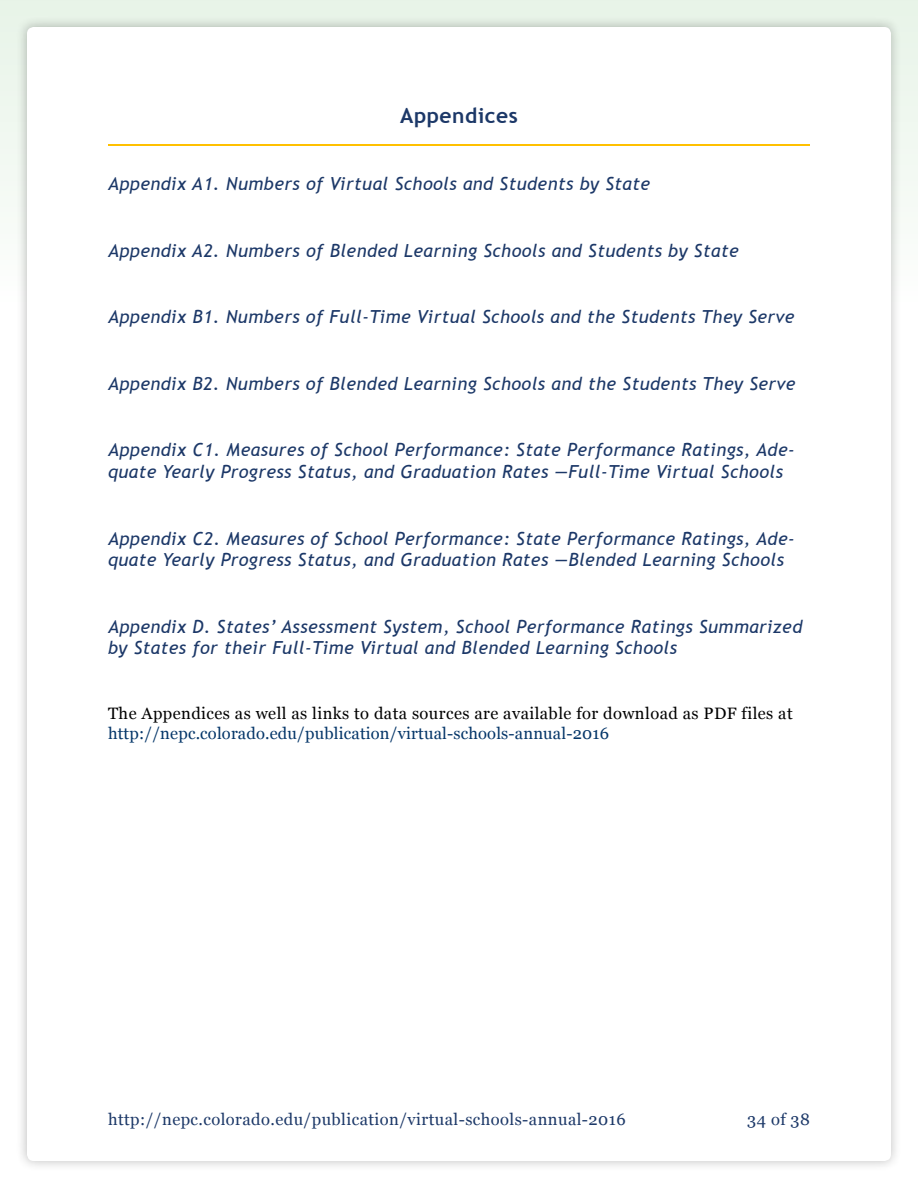
<style>
.page{position:relative;width:918px;height:1188px;background:#fff}
.page>*{position:absolute;margin:0;border:0;box-sizing:border-box;transform-origin:0 0}
.t1{font:700 21px "Trebuchet MS";letter-spacing:.025em;color:#1c3868}
.t2{font:italic 18px/21.6px "Trebuchet MS";letter-spacing:.025em;color:#1c3868}
.t3{font:16.5px "Georgia";letter-spacing:.025em;color:#000}
.t4{font:16.5px "Georgia";letter-spacing:.025em;color:#1c3868}
.t5{font:16.5px "Georgia";letter-spacing:.01em;color:#053669}
</style>
<div class="page">
<div style="left:0;top:0;width:918px;height:1188px;background:linear-gradient(to right,#f4faf4,#f4faf4)"></div>
<div style="left:16px;top:16px;width:887px;height:1157px;background:#000;opacity:.25"></div>
<div style="left:27px;top:27px;width:864px;height:1134px;background:#fff;border-radius:7px"></div>
<hr style="left:108px;top:144px;width:702px;height:1px;background:#ffc000">
<p class="t1" style="left:400px;top:103px;width:119px">Appendices</p>
<p class="t2" style="left:108px;top:173px;width:544px">Appendix A1. Numbers of Virtual Schools and Students by State</p>
<p class="t2" style="left:108px;top:240px;width:632px">Appendix A2. Numbers of Blended Learning Schools and Students by State</p>
<p class="t2" style="left:108px;top:306px;width:688px">Appendix B1. Numbers of Full-Time Virtual Schools and the Students They Serve</p>
<p class="t2" style="left:108px;top:373px;width:689px">Appendix B2. Numbers of Blended Learning Schools and the Students They Serve</p>
<p class="t2" style="left:108px;top:439px;width:688px">Appendix C1. Measures of School Performance: State Performance Ratings, Ade&shy;quate Yearly Progress Status, and Graduation Rates —Full-Time Virtual Schools</p>
<p class="t2" style="left:108px;top:528px;width:688px">Appendix C2. Measures of School Performance: State Performance Ratings, Ade&shy;quate Yearly Progress Status, and Graduation Rates —Blended Learning Schools</p>
<p class="t2" style="left:108px;top:616px;width:696px">Appendix D. States’ Assessment System, School Performance Ratings Summarized by States for their Full-Time Virtual and Blended Learning Schools</p>
<p class="t3" style="left:108px;top:702px;width:686px">The Appendices as well as links to data sources are available for download as PDF files at</p>
<p class="t5" style="left:108px;top:721px;width:503px">http://nepc.colorado.edu/publication/virtual-schools-annual-2016</p>
<p class="t4" style="left:108px;top:1107px;width:519px">http://nepc.colorado.edu/publication/virtual-schools-annual-2016</p>
<p class="t4" style="left:747px;top:1107px;width:64px">34 of 38</p>
</div>
